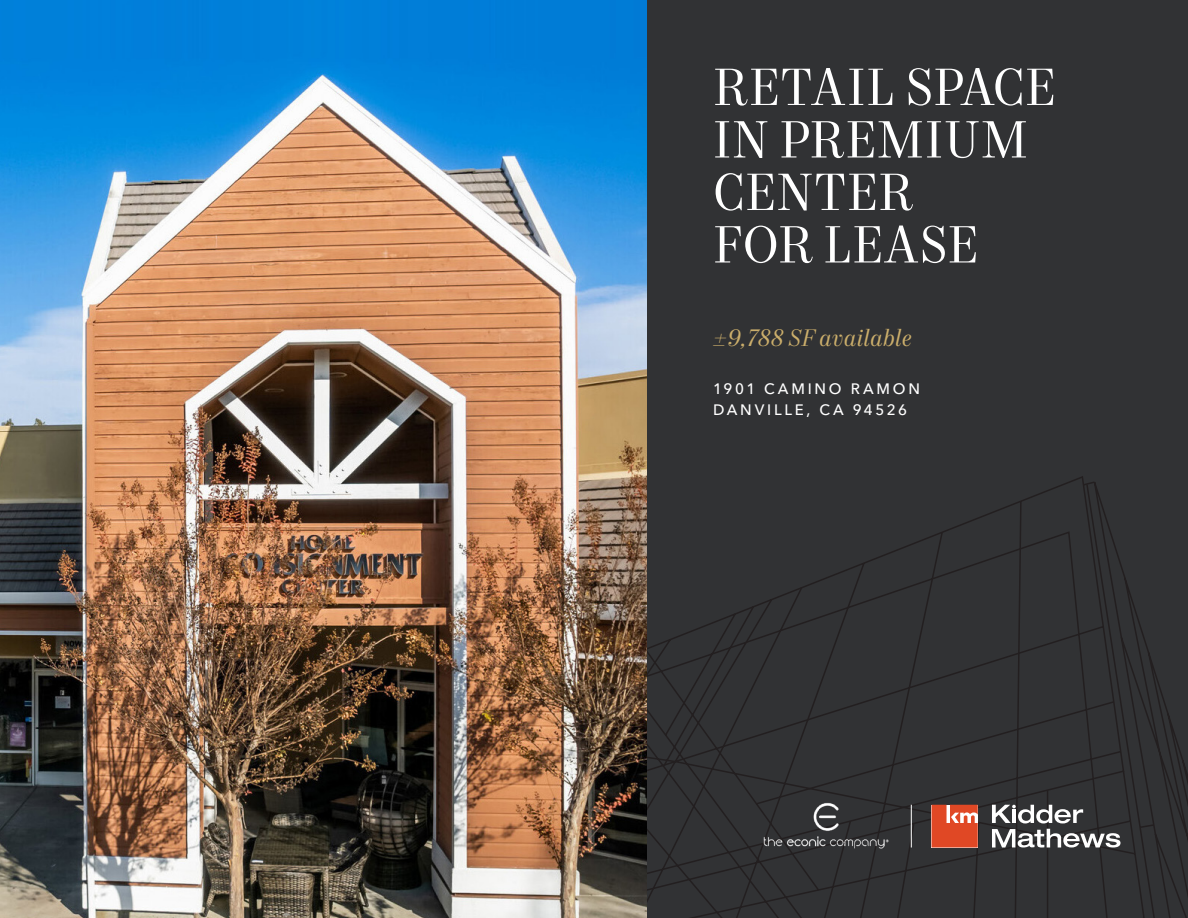
<style>
.page{position:relative;width:1188px;height:918px;background:#fff}
.page>*{position:absolute;margin:0;border:0;box-sizing:border-box;transform-origin:0 0}
.Headline_-_Level_1_-_White_2023{font:52.5px/52.5px "Mort Modern 08";color:#fff}
.Callout_Text_-_Italics_-_Gold_2023{font:italic 24px "Mort Modern 08";letter-spacing:.01em;color:#cbae6b}
.Property_Address_-_White_2023{font:500 15px/21px "Avenir Next LT Pro";letter-spacing:.185em;color:#fff}
</style>
<div class="page">
<div style="left:646px;top:0;width:542px;height:918px;background:#313234"></div>
<svg style="left:646px;top:403px;width:542px;height:515px"></svg>
<img style="left:0;top:0;width:646px;height:918px">
<svg style="left:992px;top:829px;width:128px;height:19px"></svg>
<svg style="left:992px;top:805px;width:91px;height:18px"></svg>
<svg style="left:932px;top:805px;width:46px;height:43px"></svg>
<hr style="left:911px;top:805px;width:1px;height:42px;background:#fff">
<img style="left:746px;top:798px;width:145px;height:54px">
<p class="Headline_-_Level_1_-_White_2023" style="left:713px;top:64px;width:345px">RETAIL SPACE<br>IN PREMIUM<br>CENTER<br>FOR LEASE</p>
<p class="Callout_Text_-_Italics_-_Gold_2023" style="left:713px;top:323px;width:201px">±9,788 SF available</p>
<p class="Property_Address_-_White_2023" style="left:713px;top:378px;width:208px">1901 CAMINO RAMON<br>DANVILLE, CA 94526</p>
</div>
